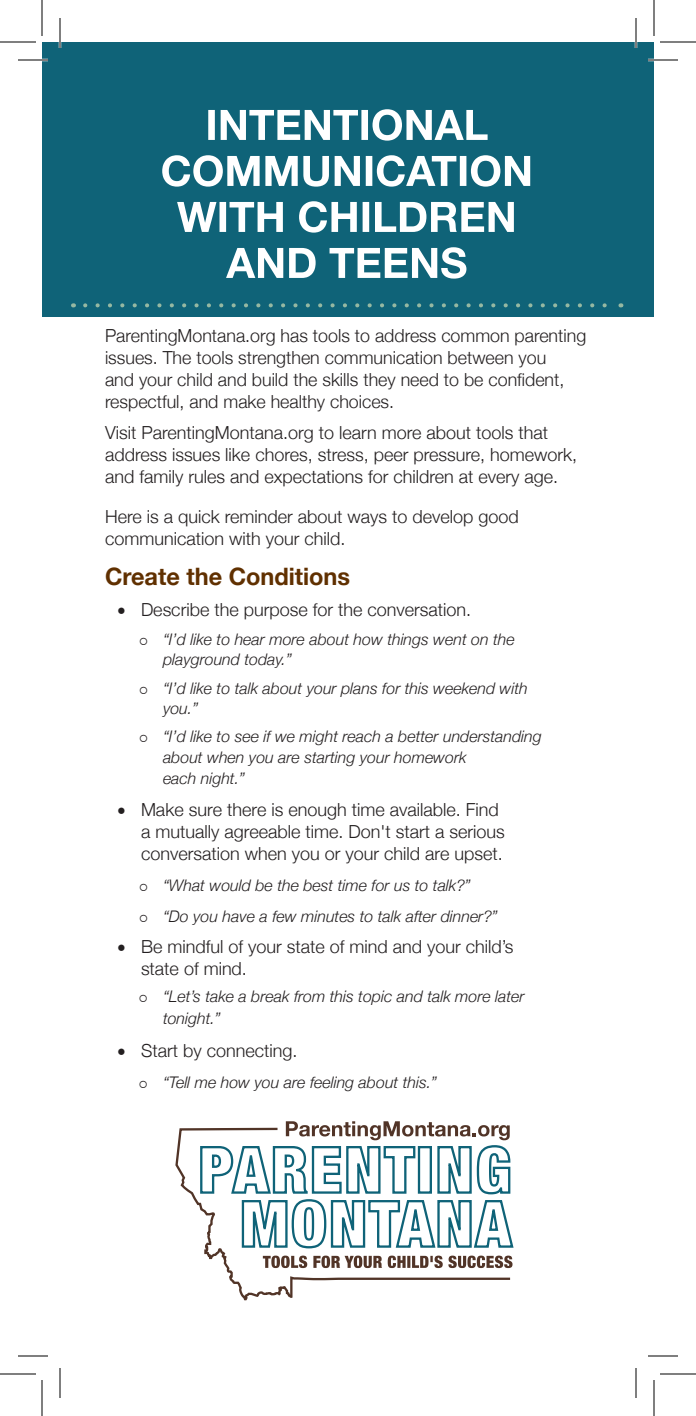
<style>
.page{position:relative;width:696px;height:1416px;background:#fff}
.page>*{position:absolute;margin:0;border:0;box-sizing:border-box;transform-origin:0 0}
.t1{font:700 24px "Helvetica Neue";color:#603000}
.t2{font:300 18px/22px "Helvetica Neue";color:#231f20}
.t3{font:italic 300 16px/20px "Helvetica Neue";color:#231f20}
.s1{font-family:"Minion Pro";font-weight:400;font-size:24px}
</style>
<div class="page">
<div style="left:42px;top:42px;width:612px;height:274px;background:#0f6378"></div>
<svg style="left:85px;top:303px;width:522px;height:4px"></svg>
<svg style="left:175px;top:1128px;width:336px;height:172px"></svg>
<svg style="left:263px;top:1256px;width:250px;height:12px"></svg>
<svg style="left:199px;top:1121px;width:315px;height:129px"></svg>
<svg style="left:226px;top:247px;width:240px;height:32px"></svg>
<svg style="left:177px;top:201px;width:337px;height:32px"></svg>
<svg style="left:162px;top:155px;width:368px;height:32px"></svg>
<svg style="left:208px;top:109px;width:280px;height:32px"></svg>
<hr style="left:18px;top:59px;width:30px;height:2px;background:#fff">
<hr style="left:648px;top:59px;width:30px;height:2px;background:#fff">
<hr style="left:59px;top:18px;width:2px;height:30px;background:#fff">
<hr style="left:635px;top:18px;width:2px;height:30px;background:#fff">
<hr style="left:18px;top:60px;width:30px;height:1px;background:#000">
<hr style="left:648px;top:60px;width:30px;height:1px;background:#000">
<hr style="left:18px;top:1356px;width:30px;height:1px;background:#000">
<hr style="left:648px;top:1356px;width:30px;height:1px;background:#000">
<hr style="left:60px;top:18px;width:1px;height:30px;background:#000">
<hr style="left:60px;top:1368px;width:1px;height:30px;background:#000">
<hr style="left:636px;top:18px;width:1px;height:30px;background:#000">
<hr style="left:636px;top:1368px;width:1px;height:30px;background:#000">
<hr style="left:0;top:42px;width:36px;height:1px;background:#000">
<hr style="left:660px;top:42px;width:36px;height:1px;background:#000">
<hr style="left:0;top:1374px;width:36px;height:1px;background:#000">
<hr style="left:660px;top:1374px;width:36px;height:1px;background:#000">
<hr style="left:42px;top:0;width:1px;height:36px;background:#000">
<hr style="left:42px;top:1380px;width:1px;height:36px;background:#000">
<hr style="left:654px;top:0;width:1px;height:36px;background:#000">
<hr style="left:654px;top:1380px;width:1px;height:36px;background:#000">
<p class="t2" style="left:105px;top:325px;width:483px">ParentingMontana.org has tools to address common parenting issues. The tools strengthen communication between you<br>and your child and build the skills they need to be confident, respectful, and make healthy choices.</p>
<p class="t2" style="left:105px;top:422px;width:474px">Visit ParentingMontana.org to learn more about tools that address issues like chores, stress, peer pressure, homework, and family rules and expectations for children at every age.</p>
<p class="t2" style="left:105px;top:506px;width:415px">Here is a quick reminder about ways to develop good communication with your child.</p>
<h1 class="t1" style="left:105px;top:562px;width:247px">Create the Conditions</h1>
<p class="t2" style="left:117px;top:599px;width:356px"><span class="s1">•</span> Describe the purpose for the conversation.</p>
<p class="t3" style="left:163px;top:628px;width:353px;text-indent:-24px">○ “I’d like to hear more about how things went on the playground today.”</p>
<p class="t3" style="left:163px;top:678px;width:366px;text-indent:-24px">○ “I’d like to talk about your plans for this weekend with you.”</p>
<p class="t3" style="left:163px;top:725px;width:380px;line-height:21px;text-indent:-24px">○ “I’d like to see if we might reach a better understanding about when you are starting your homework<br>each night.”</p>
<p class="t2" style="left:141px;top:798px;width:365px;text-indent:-24px"><span class="s1">•</span> Make sure there is enough time available. Find a mutually agreeable time. Don't start a serious conversation when you or your child are upset.</p>
<p class="t3" style="left:139px;top:875px;width:333px">○ “What would be the best time for us to talk?”</p>
<p class="t3" style="left:139px;top:906px;width:360px">○ “Do you have a few minutes to talk after dinner?”</p>
<p class="t2" style="left:141px;top:935px;width:374px;text-indent:-24px"><span class="s1">•</span> Be mindful of your state of mind and your child’s state of mind.</p>
<p class="t3" style="left:163px;top:985px;width:363px;line-height:22px;text-indent:-24px">○ “Let’s take a break from this topic and talk more later tonight.”</p>
<p class="t2" style="left:117px;top:1040px;width:182px"><span class="s1">•</span> Start by connecting.</p>
<p class="t3" style="left:139px;top:1072px;width:300px">○ “Tell me how you are feeling about this.”</p>
</div>
